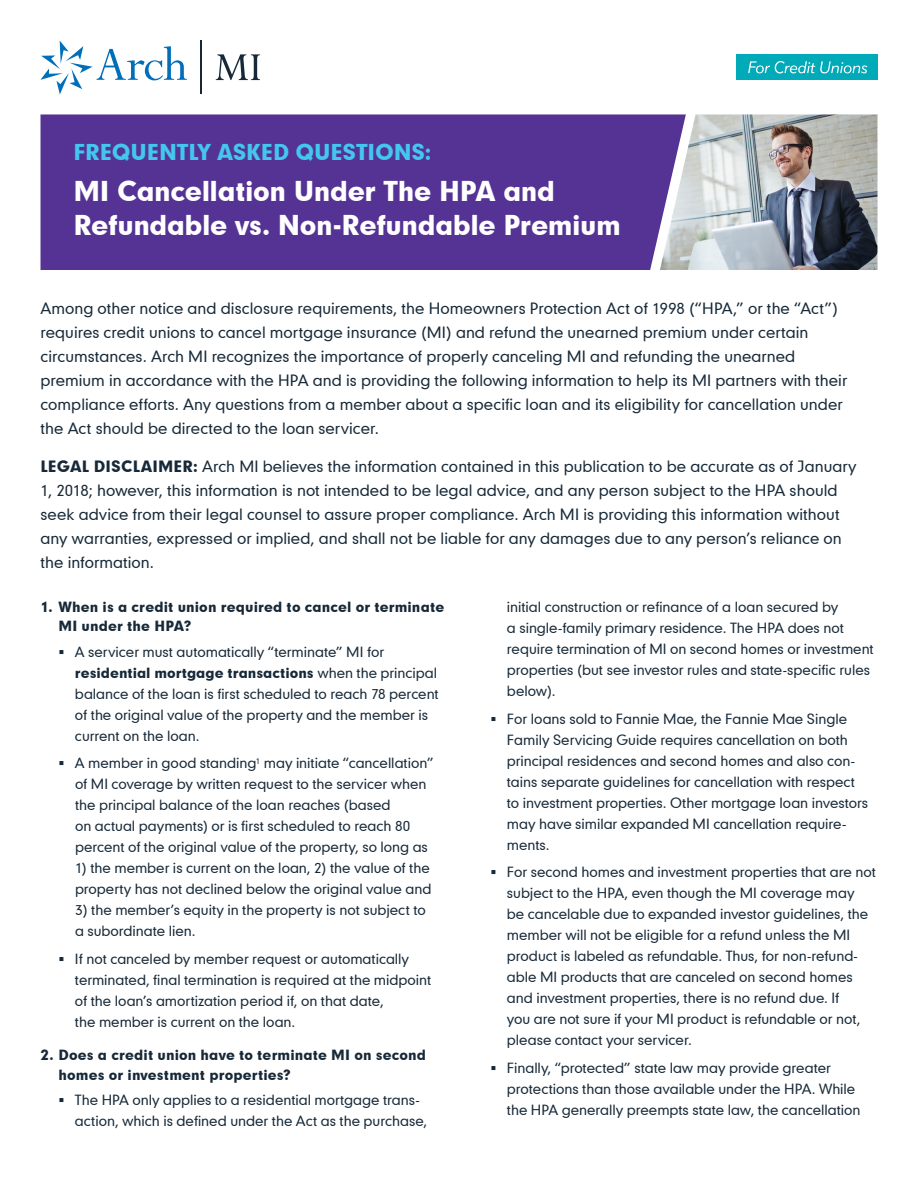
<style>
.page{position:relative;width:918px;height:1188px;background:#fff}
.page>*{position:absolute;margin:0;border:0;box-sizing:border-box;transform-origin:0 0}
.t1{font:26.25px/34.5px "Geometric 706 BT Black B";letter-spacing:-.015em;color:#fff}
.t2{font:21px "Geometric 706 BT Black B";letter-spacing:-.01em;color:#44c7ee}
.t3{font:15px/24px "Geometric 706 BT Medium B";color:#172938}
.t4{font:13.5px/21px "Geometric 706 BT Medium B";letter-spacing:-.005em;color:#172938}
.t5{font:13.5px/19.5px "Geometric 706 BT Black B";letter-spacing:.005em;color:#172938}
.s1{font-family:"Geometric 706 BT Black B"}
.s2{font-family:"Geometric 706 BT Medium B"}
</style>
<div class="page">
<svg style="left:40px;top:41px;width:147px;height:54px"></svg>
<hr style="left:201px;top:40px;width:1px;height:54px;background:#172938">
<svg style="left:216px;top:54px;width:44px;height:26px"></svg>
<div style="left:736px;top:54px;width:142px;height:26px;background:#00aab8"></div>
<svg style="left:748px;top:61px;width:119px;height:12px"></svg>
<div style="left:40px;top:114px;width:620px;height:156px;background:#553394"></div>
<img style="left:660px;top:114px;width:218px;height:156px">
<h2 class="t2" style="left:74px;top:137px;width:359px">FREQUENTLY ASKED QUESTIONS:</h2>
<h1 class="t1" style="left:74px;top:173px;width:549px">MI Cancellation Under The HPA and<br>Refundable vs. Non-Refundable Premium</h1>
<p class="t3" style="left:40px;top:296px;width:808px">Among other notice and disclosure requirements, the Homeowners Protection Act of 1998 (“HPA,” or the “Act”) requires credit unions to cancel mortgage insurance (MI) and refund the unearned premium under certain circumstances. Arch MI recognizes the importance of properly canceling MI and refunding the unearned premium in accordance with the HPA and is providing the following information to help its MI partners with their compliance efforts. Any questions from a member about a specific loan and its eligibility for cancellation under the Act should be directed to the loan servicer.</p>
<p class="t3" style="left:40px;top:454px;width:818px"><span class="s1">LEGAL DISCLAIMER:</span> Arch MI believes the information contained in this publication to be accurate as of January 1, 2018; however, this information is not intended to be legal advice, and any person subject to the HPA should seek advice from their legal counsel to assure proper compliance. Arch MI is providing this information without any warranties, expressed or implied, and shall not be liable for any damages due to any person’s reliance on the information.</p>
<p class="t5" style="left:58px;top:596px;width:387px;text-indent:-18px">1. When is a credit union required to cancel or terminate<br>MI under the HPA?</p>
<p class="t4" style="left:75px;top:641px;width:311px">A servicer must automatically “terminate” MI for</p>
<p class="t5" style="left:75px;top:662px;width:364px">residential mortgage transactions <span class="s2">when the principal</span></p>
<p class="t4" style="left:75px;top:683px;width:365px">balance of the loan is first scheduled to reach 78 percent of the original value of the property and the member is current on the loan.</p>
<p class="t4" style="left:75px;top:752px;width:360px">A member in good standing<sup>1</sup> may initiate “cancellation” of MI coverage by written request to the servicer when the principal balance of the loan reaches (based<br>on actual payments) or is first scheduled to reach 80 percent of the original value of the property, so long as</p>
<p class="t4" style="left:75px;top:857px;width:358px">1) the member is current on the loan, 2) the value of the property has not declined below the original value and</p>
<p class="t4" style="left:75px;top:899px;width:352px">3) the member’s equity in the property is not subject to a subordinate lien.</p>
<p class="t4" style="left:75px;top:948px;width:358px">If not canceled by member request or automatically terminated, final termination is required at the midpoint of the loan’s amortization period if, on that date,<br>the member is current on the loan.</p>
<p class="t5" style="left:58px;top:1045px;width:369px;text-indent:-18px">2. Does a credit union have to terminate MI on second homes or investment properties?</p>
<p class="t4" style="left:75px;top:1089px;width:354px">The HPA only applies to a residential mortgage trans&shy;action, which is defined under the Act as the purchase,</p>
<p class="t4" style="left:507px;top:596px;width:368px">initial construction or refinance of a loan secured by<br>a single-family primary residence. The HPA does not require termination of MI on second homes or investment properties (but see investor rules and state-specific rules below).</p>
<p class="t4" style="left:507px;top:708px;width:363px">For loans sold to Fannie Mae, the Fannie Mae Single Family Servicing Guide requires cancellation on both principal residences and second homes and also con&shy;tains separate guidelines for cancellation with respect to investment properties. Other mortgage loan investors may have similar expanded MI cancellation require&shy;ments.</p>
<p class="t4" style="left:507px;top:861px;width:371px">For second homes and investment properties that are not subject to the HPA, even though the MI coverage may<br>be cancelable due to expanded investor guidelines, the member will not be eligible for a refund unless the MI product is labeled as refundable. Thus, for non-refund&shy;able MI products that are canceled on second homes and investment properties, there is no refund due. If<br>you are not sure if your MI product is refundable or not, please contact your servicer.</p>
<p class="t4" style="left:507px;top:1057px;width:355px">Finally, “protected” state law may provide greater protections than those available under the HPA. While the HPA generally preempts state law, the cancellation</p>
</div>
